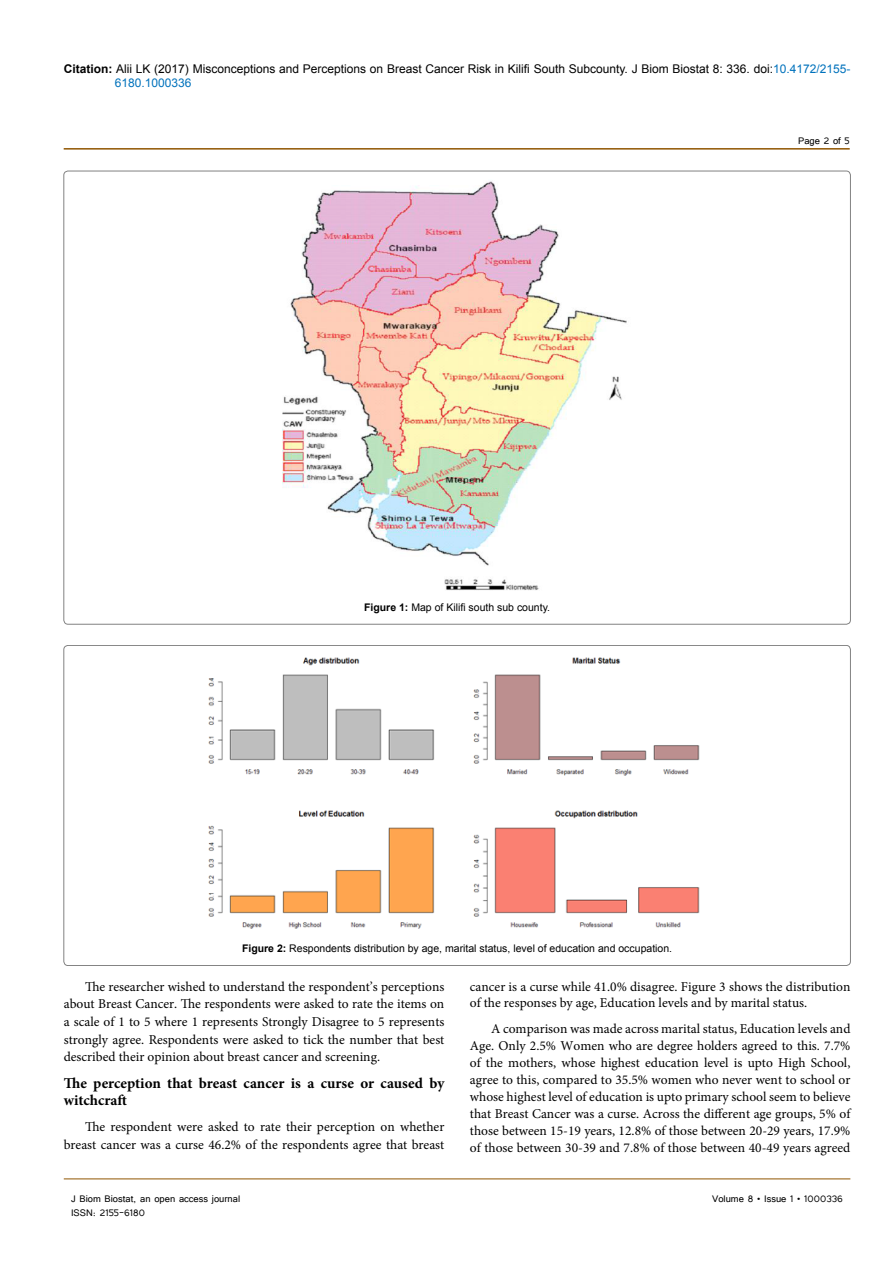
<style>
.page{position:relative;width:893px;height:1263px;background:#fff}
.page>*{position:absolute;margin:0;border:0;box-sizing:border-box;transform-origin:0 0}
.t1{font:700 15px/17.7px "Minion Pro";color:#000}
.t2{font:13.5px/17px "Minion Pro";color:#000;text-align:justify}
.t3{font:12px/14.4px "Arial";color:#000}
.t4{font:12px "Tunga";color:#000}
.t5{font:10.5px "Arial";color:#000}
.s1{font-weight:700}
.s2{color:#0072bc}
</style>
<div class="page">
<hr style="left:64px;top:148px;width:786px;height:2px;background:#905501">
<hr style="left:64px;top:1179px;width:786px;height:1px;background:#905501">
<img style="left:283px;top:181px;width:344px;height:410px">
<img style="left:208px;top:657px;width:492px;height:272px">
<p class="t3" style="left:115px;top:61px;width:737px;text-indent:-51px"><span class="s1">Citation:</span> Alii LK (2017) Misconceptions and Perceptions on Breast Cancer Risk in Kilifi South Subcounty. J Biom Biostat 8: 336. doi:<span class="s2">10.4172/2155-<br>6180.1000336</span></p>
<p class="t4" style="left:798px;top:133px;width:53px">Page 2 of 5</p>
<p class="t5" style="left:364px;top:601px;width:187px"><span class="s1">Figure 1:</span> Map of Kilifi south sub county.</p>
<p class="t5" style="left:242px;top:942px;width:432px"><span class="s1">Figure 2:</span> Respondents distribution by age, marital status, level of education and occupation.</p>
<p class="t2" style="left:64px;top:977px;width:382px;line-height:17.7px;text-indent:21px">The researcher wished to understand the respondent’s perceptions about Breast Cancer. The respondents were asked to rate the items on a scale of 1 to 5 where 1 represents Strongly Disagree to 5 represents strongly agree. Respondents were asked to tick the number that best described their opinion about breast cancer and screening.</p>
<p class="t1" style="left:64px;top:1074px;width:382px">The perception that breast cancer is a curse or caused by witchcraft</p>
<p class="t2" style="left:64px;top:1118px;width:382px;line-height:17.7px;text-align:right">The respondent were asked to rate their perception on whether breast cancer was a curse 46.2% of the respondents agree that breast</p>
<p class="t2" style="left:470px;top:978px;width:382px">cancer is a curse while 41.0% disagree. Figure 3 shows the distribution of the responses by age, Education levels and by marital status.</p>
<p class="t2" style="left:470px;top:1020px;width:382px;text-indent:21px">A comparison was made across marital status, Education levels and Age. Only 2.5% Women who are degree holders agreed to this. 7.7% of the mothers, whose highest education level is upto High School, agree to this, compared to 35.5% women who never went to school or whose highest level of education is upto primary school seem to believe that Breast Cancer was a curse. Across the different age groups, 5% of those between 15-19 years, 12.8% of those between 20-29 years, 17.9% of those between 30-39 and 7.8% of those between 40-49 years agreed</p>
<p class="t4" style="left:71px;top:1190px;width:171px">J Biom Biostat, an open access journal</p>
<p class="t4" style="left:712px;top:1190px;width:132px">Volume 8 • Issue 1 • 1000336</p>
<p class="t4" style="left:71px;top:1205px;width:75px">ISSN: 2155-6180</p>
</div>
